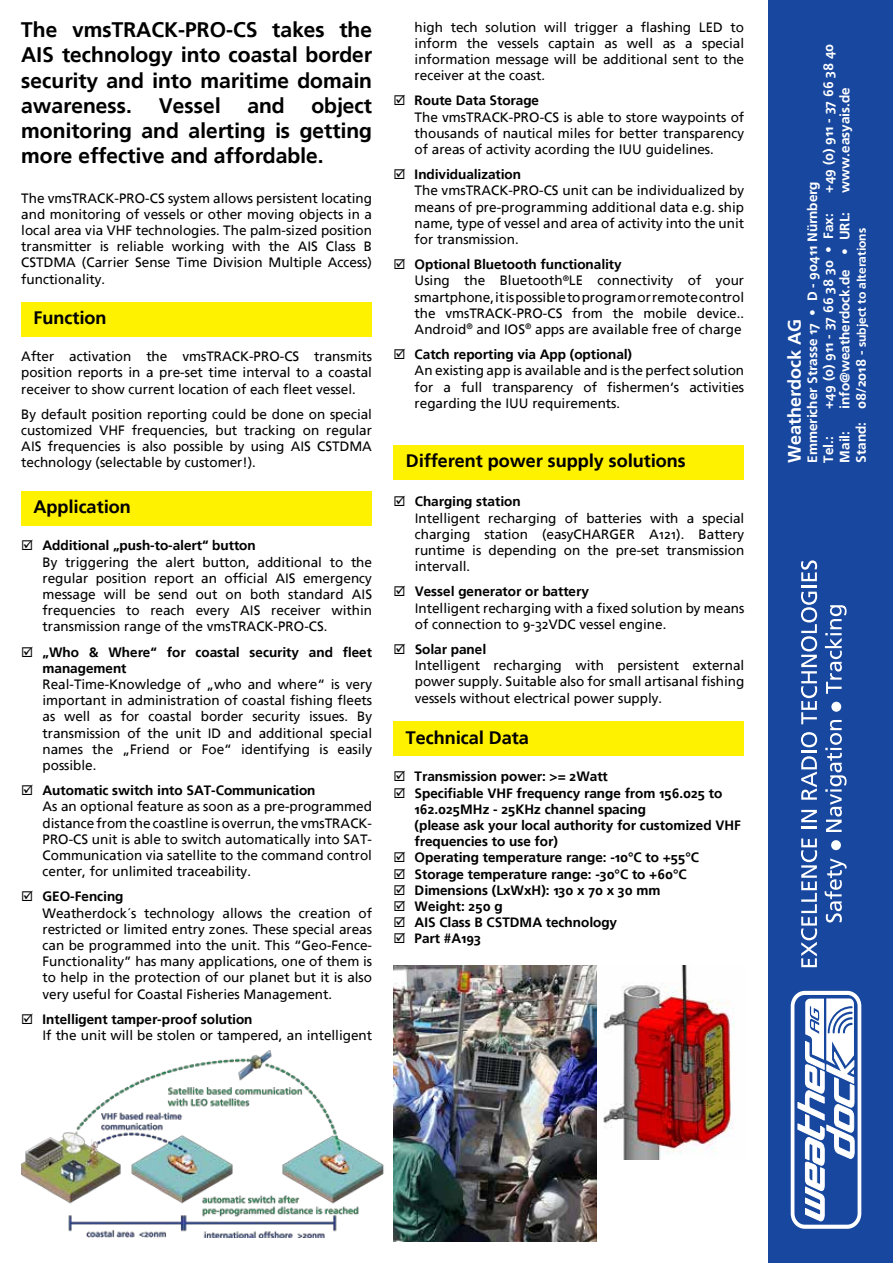
<style>
.page{position:relative;width:893px;height:1263px;background:#fff}
.page>*{position:absolute;margin:0;border:0;box-sizing:border-box;transform-origin:0 0}
.t1{font:700 21px/25.2px "Frutiger Linotype";color:#000;text-align:justify}
.t2{font:700 18px "Frutiger Linotype";color:#000}
.t3{font:700 18px "Frutiger Linotype";color:#fff}
.t4{font:13.5px/16.2px "Frutiger Linotype";color:#000;text-align:justify}
.t5{font:700 13.5px/16.2px "Frutiger Linotype";color:#000}
.t6{font:700 13.5px/16.2px "Frutiger Linotype";color:#fff}
.t7{font:700 12px "Frutiger Linotype";color:#fff}
.s1{font-weight:700}
.s2{font-size:13.5px}
</style>
<div class="page">
<div style="left:768px;top:0;width:125px;height:1263px;background:#17479e"></div>
<div style="left:21px;top:491px;width:351px;height:34px;background:#fff200"></div>
<div style="left:393px;top:445px;width:351px;height:34px;background:#fff200"></div>
<div style="left:393px;top:722px;width:351px;height:34px;background:#fff200"></div>
<div style="left:21px;top:302px;width:351px;height:34px;background:#fff200"></div>
<img style="left:21px;top:1050px;width:363px;height:187px">
<img style="left:393px;top:965px;width:203px;height:277px">
<img style="left:603px;top:965px;width:131px;height:194px">
<div style="left:791px;top:991px;width:70px;height:238px;border:4px solid #fff;border-radius:13px"></div>
<svg style="left:797px;top:998px;width:58px;height:223px"></svg>
<svg style="left:825px;top:858px;width:22px;height:64px"></svg>
<svg style="left:825px;top:720px;width:22px;height:112px"></svg>
<svg style="left:825px;top:605px;width:22px;height:89px"></svg>
<svg style="left:801px;top:838px;width:16px;height:129px"></svg>
<svg style="left:801px;top:810px;width:16px;height:18px"></svg>
<svg style="left:801px;top:732px;width:16px;height:68px"></svg>
<svg style="left:801px;top:592px;width:16px;height:132px"></svg>
<hr style="left:801px;top:585px;width:16px;height:3px;background:#fff">
<svg style="left:801px;top:560px;width:16px;height:21px"></svg>
<div style="left:831px;top:840px;width:10px;height:10px;background:#fff;border-radius:50%"></div>
<div style="left:831px;top:702px;width:10px;height:10px;background:#fff;border-radius:50%"></div>
<h1 class="t1" style="left:21px;top:17px;width:352px">The vmsTRACK-PRO-CS takes the AIS technology into coastal border security and into maritime domain awareness.</h1>
<h1 class="t1" style="left:21px;top:93px;width:352px;text-indent:290px">object monitoring and alerting is getting more effective and affordable.</h1>
<h1 class="t1" style="left:159px;top:93px;width:63px">Vessel</h1>
<h1 class="t1" style="left:247px;top:93px;width:39px">and</h1>
<p class="t4" style="left:21px;top:190px;width:352px">The vmsTRACK-PRO-CS system allows persistent locating and monitoring of vessels or other moving objects in a local area via VHF technologies. The palm-sized position transmitter is reliable working with the AIS Class B CSTDMA (Carrier Sense Time Division Multiple Access) functionality.</p>
<h2 class="t2" style="left:34px;top:307px;width:74px">Function</h2>
<p class="t4" style="left:21px;top:348px;width:352px">After activation the vmsTRACK-PRO-CS transmits position reports in a pre-set time interval to a coastal receiver to show current location of each fleet vessel.</p>
<p class="t4" style="left:21px;top:406px;width:352px">By default position reporting could be done on special customized VHF frequencies, but tracking on regular AIS frequencies is also possible by using AIS CSTDMA technology (selectable by customer!).</p>
<h2 class="t2" style="left:34px;top:496px;width:99px">Application</h2>
<p class="t5" style="left:43px;top:537px;width:215px">Additional „push-to-alert“ button</p>
<p class="t4" style="left:43px;top:554px;width:331px">By triggering the alert button, additional to the regular position report an official AIS emergency message will be send out on both standard AIS frequencies to reach every AIS receiver within transmission range of the vmsTRACK-PRO-CS.</p>
<p class="t5" style="left:43px;top:644px;width:331px">„Who &amp; Where“ for coastal security and fleet management</p>
<p class="t4" style="left:43px;top:676px;width:331px">Real-Time-Knowledge of „who and where“ is very important in administration of coastal fishing fleets as well as for coastal border security issues. By transmission of the unit ID and additional special names the „Friend or Foe“ identifying is easily possible.</p>
<p class="t5" style="left:43px;top:782px;width:275px">Automatic switch into SAT-Communication</p>
<p class="t4" style="left:43px;top:798px;width:331px">As an optional feature as soon as a pre-programmed distance from the coastline is overrun, the vmsTRACK-PRO-CS unit is able to switch automatically into SAT-Communication via satellite to the command control center, for unlimited traceability.</p>
<p class="t5" style="left:43px;top:888px;width:82px">GEO-Fencing</p>
<p class="t4" style="left:43px;top:905px;width:331px">Weatherdock´s technology allows the creation of restricted or limited entry zones. These special areas can be programmed into the unit. This “Geo-Fence-Functionality” has many applications, one of them is to help in the protection of our planet but it is also very useful for Coastal Fisheries Management.</p>
<p class="t5" style="left:43px;top:1011px;width:212px">Intelligent tamper-proof solution</p>
<p class="t4" style="left:43px;top:1027px;width:331px">If the unit will be stolen or tampered, an intelligent</p>
<p class="t4" style="left:415px;top:19px;width:331px">high tech solution will trigger a flashing LED to inform the vessels captain as well as a special information message will be additional sent to the receiver at the coast.</p>
<p class="t5" style="left:415px;top:92px;width:126px">Route Data Storage</p>
<p class="t4" style="left:415px;top:109px;width:331px">The vmsTRACK-PRO-CS is able to store waypoints of thousands of nautical miles for better transparency of areas of activity acording the IUU guidelines.</p>
<p class="t5" style="left:415px;top:166px;width:108px">Individualization</p>
<p class="t4" style="left:415px;top:183px;width:331px">The vmsTRACK-PRO-CS unit can be individualized by means of pre-programming additional data e.g. ship name, type of vessel and area of activity into the unit for transmission.</p>
<p class="t4" style="left:415px;top:256px;width:331px;text-align:left"><span class="s1">Optional Bluetooth functionality<br></span>Using the Bluetooth<sup>®</sup>LE connectivity of your smartphone, it is possible to program or remote control the vmsTRACK-PRO-CS from the mobile device..<br>Android<sup>®</sup> and IOS<sup>®</sup> apps are available free of charge</p>
<p class="t5" style="left:415px;top:346px;width:219px">Catch reporting via App (optional)</p>
<p class="t4" style="left:415px;top:363px;width:331px">An existing app is available and is the perfect solution for a full transparency of fishermen‘s activities regarding the IUU requirements.</p>
<h2 class="t2" style="left:406px;top:450px;width:282px">Different power supply solutions</h2>
<p class="t5" style="left:415px;top:493px;width:107px">Charging station</p>
<p class="t4" style="left:415px;top:510px;width:331px">Intelligent recharging of batteries with a special charging station (easyCHARGER A121). Battery runtime is depending on the pre-set transmission intervall.</p>
<p class="t5" style="left:415px;top:583px;width:176px">Vessel generator or battery</p>
<p class="t4" style="left:415px;top:600px;width:331px">Intelligent recharging with a fixed solution by means of connection to 9-32VDC vessel engine.</p>
<p class="t5" style="left:415px;top:641px;width:73px">Solar panel</p>
<p class="t4" style="left:415px;top:657px;width:331px">Intelligent recharging with persistent external power supply. Suitable also for small artisanal fishing vessels without electrical power supply.</p>
<h2 class="t2" style="left:406px;top:726px;width:125px">Technical Data</h2>
<p class="t5" style="left:415px;top:768px;width:328px">Transmission power: &gt;= 2Watt<br>Specifiable VHF frequency range from 156.025 to 162.025MHz - 25KHz channel spacing<br>(please ask your local authority for customized VHF frequencies to use for)<br>Operating temperature range: -10°C to +55°C Storage temperature range: -30°C to +60°C Dimensions (LxWxH): 130 x 70 x 30 mm<br>Weight: 250 g<br>AIS Class B CSTDMA technology<br>Part #A193</p>
<p class="t6" style="left:820px;top:193px;width:150px;rotate:-90deg">+49 (0) 911 - 37 66 38 40</p>
<p class="t6" style="left:837px;top:193px;width:107px;rotate:-90deg">www.easyais.de</p>
<p class="t6" style="left:804px;top:463px;width:283px;rotate:-90deg">Emmericher Strasse 17 • D - 90411 Nürnberg<br>Tel.:</p>
<p class="t6" style="left:837px;top:409px;width:198px;rotate:-90deg">info@weatherdock.de • URL:</p>
<p class="t6" style="left:820px;top:409px;width:197px;rotate:-90deg">+49 (0) 911 - 37 66 38 30 • Fax:</p>
<p class="t7" style="left:854px;top:463px;width:236px;rotate:-90deg"><span class="s2">Stand: 08/2018 -</span> subject to alterations</p>
<h2 class="t3" style="left:784px;top:463px;width:146px;rotate:-90deg">Weatherdock AG</h2>
<p class="t6" style="left:837px;top:463px;width:33px;rotate:-90deg">Mail:</p>
</div>
